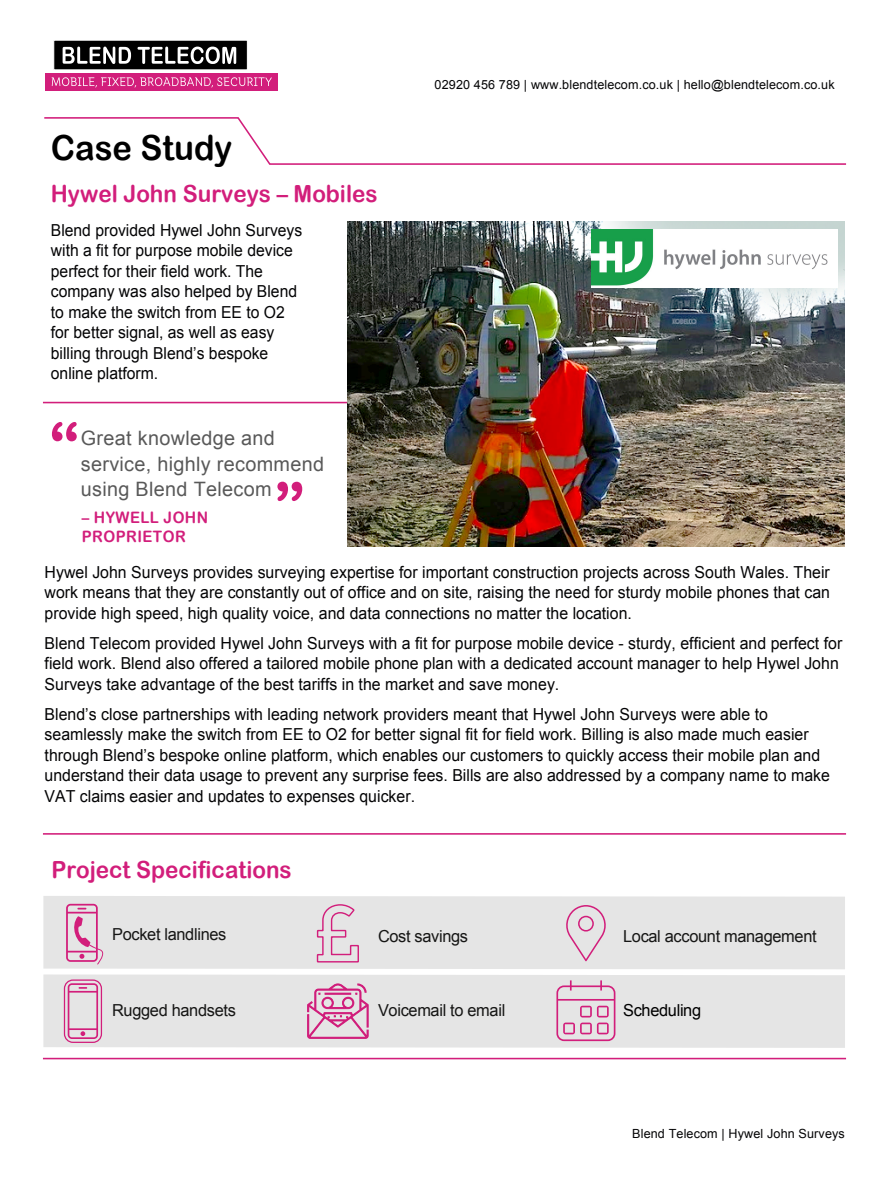
<style>
.page{position:relative;width:893px;height:1187px;background:#fff}
.page>*{position:absolute;margin:0;border:0;box-sizing:border-box;transform-origin:0 0}
.t1{font:34.65px "Arial Rounded MT Bold";color:#000;scale:.95 1}
.t2{font:23.7px "Arial Rounded MT Bold";color:#d21e7b;scale:.95 1}
.t3{font:19.8px/25.5px "Arial";letter-spacing:.015em;color:#595959}
.t4{font:16.5px/20.4px "Arial";color:#040405;scale:.96 1}
.t5{font:16.5px/20.4px "Arial";color:#040405;scale:.95 1}
.t6{font:16.5px "Arial";letter-spacing:-.02em;color:#161615}
.t7{font:16.5px "Arial";letter-spacing:-.02em;color:#000}
.t8{font:15.75px/18.9px "Arial Rounded MT Bold";letter-spacing:.03em;color:#d21e7b;scale:.95 1}
.t9{font:12.6px "Arial";letter-spacing:.01em;color:#040405}
</style>
<div class="page">
<div style="left:43px;top:896px;width:802px;height:73px;background:#e5e5e5"></div>
<div style="left:53px;top:40px;width:195px;height:30px;background:#000"></div>
<svg style="left:63px;top:47px;width:68px;height:17px"></svg>
<svg style="left:138px;top:47px;width:98px;height:17px"></svg>
<div style="left:45px;top:73px;width:233px;height:18px;background:#d21e7b"></div>
<svg style="left:52px;top:77px;width:220px;height:11px"></svg>
<svg style="left:44px;top:117px;width:803px;height:48px"></svg>
<hr style="left:43px;top:402px;width:783px;height:1px;background:#d21e7b">
<hr style="left:43px;top:833px;width:803px;height:1px;background:#d21e7b">
<hr style="left:43px;top:1057px;width:803px;height:2px;background:#d21e7b">
<div style="left:43px;top:974px;width:802px;height:73px;background:#e5e5e5"></div>
<svg style="left:52px;top:422px;width:25px;height:19px"></svg>
<svg style="left:277px;top:481px;width:25px;height:20px"></svg>
<svg style="left:316px;top:903px;width:44px;height:60px;background:#e1c6d4"></svg>
<svg style="left:307px;top:983px;width:62px;height:55px;background:#dea6c3"></svg>
<div style="left:325px;top:992px;width:26px;height:2px;background:#bc0472;border:1px solid #d21e7b"></div>
<div style="left:64px;top:979px;width:38px;height:63px;border:1px solid #d21e7b;border-radius:8px"></div>
<svg style="left:68px;top:983px;width:30px;height:55px;background:#e0bbce"></svg>
<svg style="left:564px;top:904px;width:44px;height:57px;background:#e2ced8"></svg>
<svg style="left:66px;top:903px;width:38px;height:61px;background:#dfaec7"></svg>
<svg style="left:556px;top:980px;width:59px;height:61px;background:#e0bace"></svg>
<img style="left:348px;top:221px;width:496px;height:325px">
<img style="left:592px;top:230px;width:245px;height:57px">
<h1 class="t1" style="left:51px;top:128px;width:193px">Case Study</h1>
<h2 class="t2" style="left:51px;top:179px;width:346px">Hywel John Surveys – Mobiles</h2>
<p class="t5" style="left:51px;top:220px;width:266px">Blend provided Hywel John Surveys with a fit for purpose mobile device perfect for their field work. The company was also helped by Blend to make the switch from EE to O2 for better signal, as well as easy billing through Blend’s bespoke online platform.</p>
<p class="t3" style="left:81px;top:425px;width:245px">Great knowledge and service, highly recommend using Blend Telecom</p>
<p class="t8" style="left:82px;top:508px;width:134px">– HYWELL JOHN<br>PROPRIETOR</p>
<p class="t9" style="left:435px;top:77px;width:401px">02920 456 789 | www.blendtelecom.co.uk | hello@blendtelecom.co.uk</p>
<p class="t4" style="left:45px;top:562px;width:820px;text-align:justify">Hywel John Surveys provides surveying expertise for important construction projects across South Wales. Their work means that they are constantly out of office and on site, raising the need for sturdy mobile phones that can provide high speed, high quality voice, and data connections no matter the location.</p>
<p class="t4" style="left:45px;top:633px;width:832px">Blend Telecom provided Hywel John Surveys with a fit for purpose mobile device - sturdy, efficient and perfect for field work. Blend also offered a tailored mobile phone plan with a dedicated account manager to help Hywel John<br>Surveys take advantage of the best tariffs in the market and save money.</p>
<p class="t4" style="left:45px;top:704px;width:820px">Blend’s close partnerships with leading network providers meant that Hywel John Surveys were able to seamlessly make the switch from EE to O2 for better signal fit for field work. Billing is also made much easier through Blend’s bespoke online platform, which enables our customers to quickly access their mobile plan and understand their data usage to prevent any surprise fees. Bills are also addressed by a company name to make VAT claims easier and updates to expenses quicker.</p>
<h2 class="t2" style="left:51px;top:855px;width:255px">Project Specifications</h2>
<p class="t6" style="left:112px;top:922px;width:116px">Pocket landlines</p>
<p class="t6" style="left:378px;top:925px;width:92px">Cost savings</p>
<p class="t6" style="left:623px;top:925px;width:195px">Local account management</p>
<p class="t6" style="left:112px;top:999px;width:125px">Rugged handsets</p>
<p class="t7" style="left:623px;top:999px;width:80px">Scheduling</p>
<p class="t6" style="left:378px;top:999px;width:129px">Voicemail to email</p>
<p class="t9" style="left:632px;top:1124px;width:214px">Blend Telecom | Hywel John Surveys</p>
</div>
